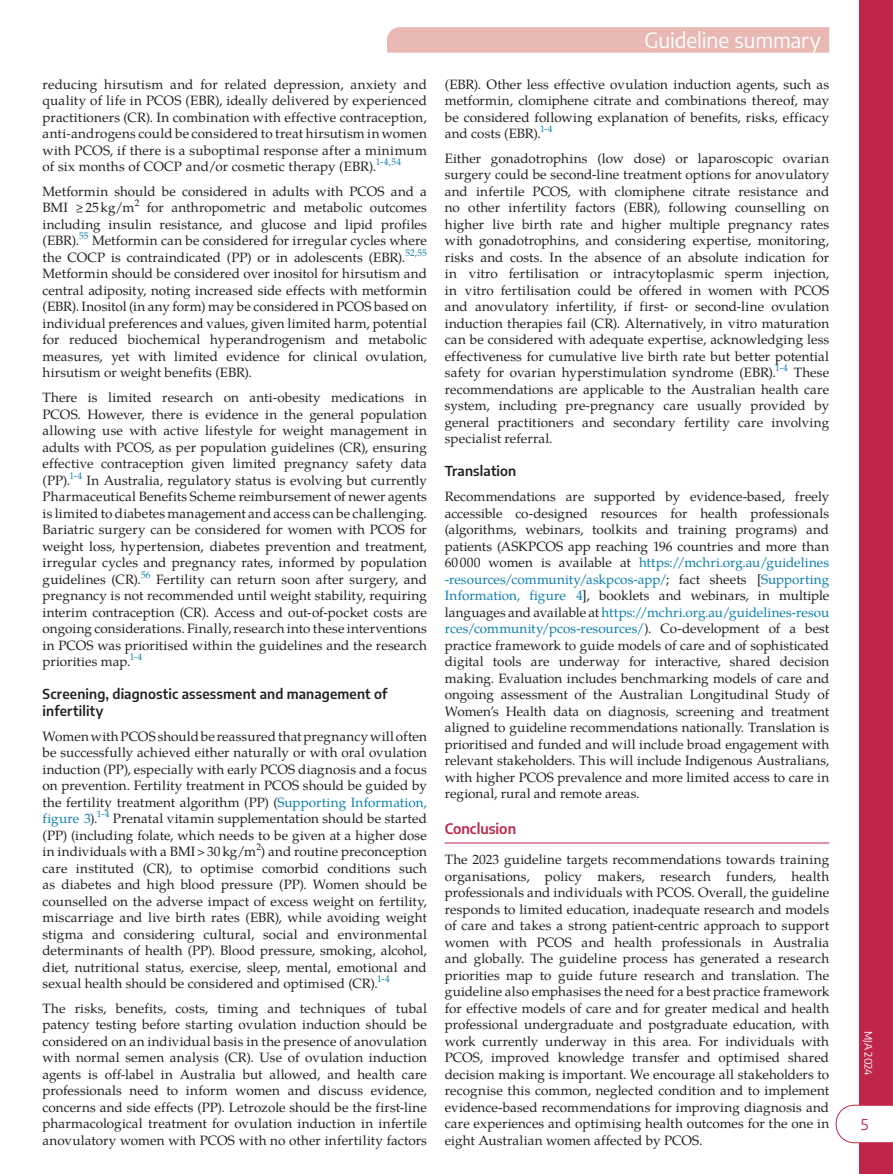
<style>
.page{position:relative;width:893px;height:1174px;background:#fff}
.page>*{position:absolute;margin:0;border:0;box-sizing:border-box;transform-origin:0 0}
.t1{font:21px "Encode Sans";letter-spacing:-.005em;color:#fff}
.t2{font:15px "Encode Sans";color:#bf2649}
.t3{font:600 14.25px "Encode Sans";color:#bf2649}
.t4{font:13.5px/16.5px "Te X Gyre Pagella";letter-spacing:.005em;color:#231f20;text-align:justify}
.t5{font:600 13.5px/16.5px "Encode Sans";letter-spacing:.01em;color:#231f20}
.t6{font:10.5px "Encode Sans";letter-spacing:-.005em;color:#fff}
.s1{color:#0d7fac}
</style>
<div class="page">
<div style="left:859px;top:0;width:34px;height:1174px;background:#bf2649"></div>
<div style="left:836px;top:1105px;width:57px;height:37px;background:#fff"></div>
<svg style="left:387px;top:27px;width:442px;height:26px;background:#e8bab5"></svg>
<hr style="left:445px;top:842px;width:384px;height:1px;background:#bf2649">
<p class="t4" style="left:43px;top:75px;width:386px">reducing hirsutism and for related depression, anxiety and quality of life in PCOS (EBR), ideally delivered by experienced practitioners (CR). In combination with effective contraception, anti-androgens could be considered to treat hirsutism in women with PCOS, if there is a suboptimal response after a minimum of six months of COCP and/or cosmetic therapy (EBR).<sup>1-4,54</sup></p>
<p class="t4" style="left:43px;top:182px;width:386px">Metformin should be considered in adults with PCOS and a BMI ≥25kg/m<sup>2</sup> for anthropometric and metabolic outcomes including insulin resistance, and glucose and lipid profiles (EBR).<sup>55</sup> Metformin can be considered for irregular cycles where the COCP is contraindicated (PP) or in adolescents (EBR).<sup>52,55<br></sup>Metformin should be considered over inositol for hirsutism and central adiposity, noting increased side effects with metformin (EBR). Inositol (in any form) may be considered in PCOS based on individual preferences and values, given limited harm, potential for reduced biochemical hyperandrogenism and metabolic measures, yet with limited evidence for clinical ovulation, hirsutism or weight benefits (EBR).</p>
<p class="t4" style="left:43px;top:388px;width:386px">There is limited research on anti-obesity medications in PCOS. However, there is evidence in the general population allowing use with active lifestyle for weight management in adults with PCOS, as per population guidelines (CR), ensuring effective contraception given limited pregnancy safety data (PP).<sup>1-4</sup> In Australia, regulatory status is evolving but currently Pharmaceutical Benefits Scheme reimbursement of newer agents is limited to diabetes management and access can be challenging.<br>Bariatric surgery can be considered for women with PCOS for weight loss, hypertension, diabetes prevention and treatment, irregular cycles and pregnancy rates, informed by population guidelines (CR).<sup>56</sup> Fertility can return soon after surgery, and pregnancy is not recommended until weight stability, requiring interim contraception (CR). Access and out-of-pocket costs are ongoing considerations. Finally, research into these interventions in PCOS was prioritised within the guidelines and the research priorities map.<sup>1-4</sup></p>
<p class="t5" style="left:43px;top:685px;width:346px">Screening, diagnostic assessment and management of infertility</p>
<p class="t4" style="left:43px;top:727px;width:386px">Women with PCOS should be reassured that pregnancy will often be successfully achieved either naturally or with oral ovulation induction (PP), especially with early PCOS diagnosis and a focus on prevention. Fertility treatment in PCOS should be guided by the fertility treatment algorithm (PP) (<span class="s1">Supporting Information, figure 3</span>).<sup>1-4</sup> Prenatal vitamin supplementation should be started (PP) (including folate, which needs to be given at a higher dose in individuals with a BMI&gt;30kg/m<sup>2</sup>) and routine preconception care instituted (CR), to optimise comorbid conditions such as diabetes and high blood pressure (PP). Women should be counselled on the adverse impact of excess weight on fertility, miscarriage and live birth rates (EBR), while avoiding weight stigma and considering cultural, social and environmental determinants of health (PP). Blood pressure, smoking, alcohol, diet, nutritional status, exercise, sleep, mental, emotional and sexual health should be considered and optimised (CR).<sup>1-4</sup></p>
<p class="t4" style="left:43px;top:999px;width:386px">The risks, benefits, costs, timing and techniques of tubal patency testing before starting ovulation induction should be considered on an individual basis in the presence of anovulation with normal semen analysis (CR). Use of ovulation induction agents is off-label in Australia but allowed, and health care professionals need to inform women and discuss evidence, concerns and side effects (PP). Letrozole should be the first-line pharmacological treatment for ovulation induction in infertile anovulatory women with PCOS with no other infertility factors</p>
<h1 class="t1" style="left:644px;top:25px;width:178px">Guideline summary</h1>
<p class="t4" style="left:445px;top:75px;width:386px">(EBR). Other less effective ovulation induction agents, such as metformin, clomiphene citrate and combinations thereof, may be considered following explanation of benefits, risks, efficacy and costs (EBR).<sup>1-4</sup></p>
<p class="t4" style="left:445px;top:149px;width:386px">Either gonadotrophins (low dose) or laparoscopic ovarian surgery could be second-line treatment options for anovulatory and infertile PCOS, with clomiphene citrate resistance and no other infertility factors (EBR), following counselling on higher live birth rate and higher multiple pregnancy rates with gonadotrophins, and considering expertise, monitoring, risks and costs. In the absence of an absolute indication for in vitro fertilisation or intracytoplasmic sperm injection, in vitro fertilisation could be offered in women with PCOS and anovulatory infertility, if first- or second-line ovulation induction therapies fail (CR). Alternatively, in vitro maturation can be considered with adequate expertise, acknowledging less effectiveness for cumulative live birth rate but better potential safety for ovarian hyperstimulation syndrome (EBR).<sup>1-4</sup> These recommendations are applicable to the Australian health care system, including pre-pregnancy care usually provided by general practitioners and secondary fertility care involving specialist referral.</p>
<p class="t5" style="left:445px;top:462px;width:73px">Translation</p>
<p class="t4" style="left:445px;top:487px;width:386px">Recommendations are supported by evidence-based, freely accessible co-designed resources for health professionals (algorithms, webinars, toolkits and training programs) and patients (ASKPCOS app reaching 196 countries and more than 60000 women is available at <span class="s1">https://mchri.org.au/guidelines -resources/community/askpcos-app/</span>; fact sheets [<span class="s1">Supporting Information, figure 4</span>], booklets and webinars, in multiple languages and available at <span class="s1">https://mchri.org.au/guidelines-resou rces/community/pcos-resources/</span>). Co-development of a best practice framework to guide models of care and of sophisticated digital tools are underway for interactive, shared decision making. Evaluation includes benchmarking models of care and ongoing assessment of the Australian Longitudinal Study of Women’s Health data on diagnosis, screening and treatment aligned to guideline recommendations nationally. Translation is prioritised and funded and will include broad engagement with relevant stakeholders. This will include Indigenous Australians, with higher PCOS prevalence and more limited access to care in regional, rural and remote areas.</p>
<p class="t3" style="left:445px;top:818px;width:73px">Conclusion</p>
<p class="t4" style="left:445px;top:850px;width:386px">The 2023 guideline targets recommendations towards training organisations, policy makers, research funders, health professionals and individuals with PCOS. Overall, the guideline responds to limited education, inadequate research and models of care and takes a strong patient-centric approach to support women with PCOS and health professionals in Australia and globally. The guideline process has generated a research priorities map to guide future research and translation. The guideline also emphasises the need for a best practice framework for effective models of care and for greater medical and health professional undergraduate and postgraduate education, with work currently underway in this area. For individuals with PCOS, improved knowledge transfer and optimised shared decision making is important. We encourage all stakeholders to recognise this common, neglected condition and to implement evidence-based recommendations for improving diagnosis and care experiences and optimising health outcomes for the one in eight Australian women affected by PCOS.</p>
<p class="t6" style="left:876px;top:1031px;width:46px;rotate:90deg">MJA 2024</p>
<p class="t2" style="left:861px;top:1113px;width:9px">5</p>
</div>
